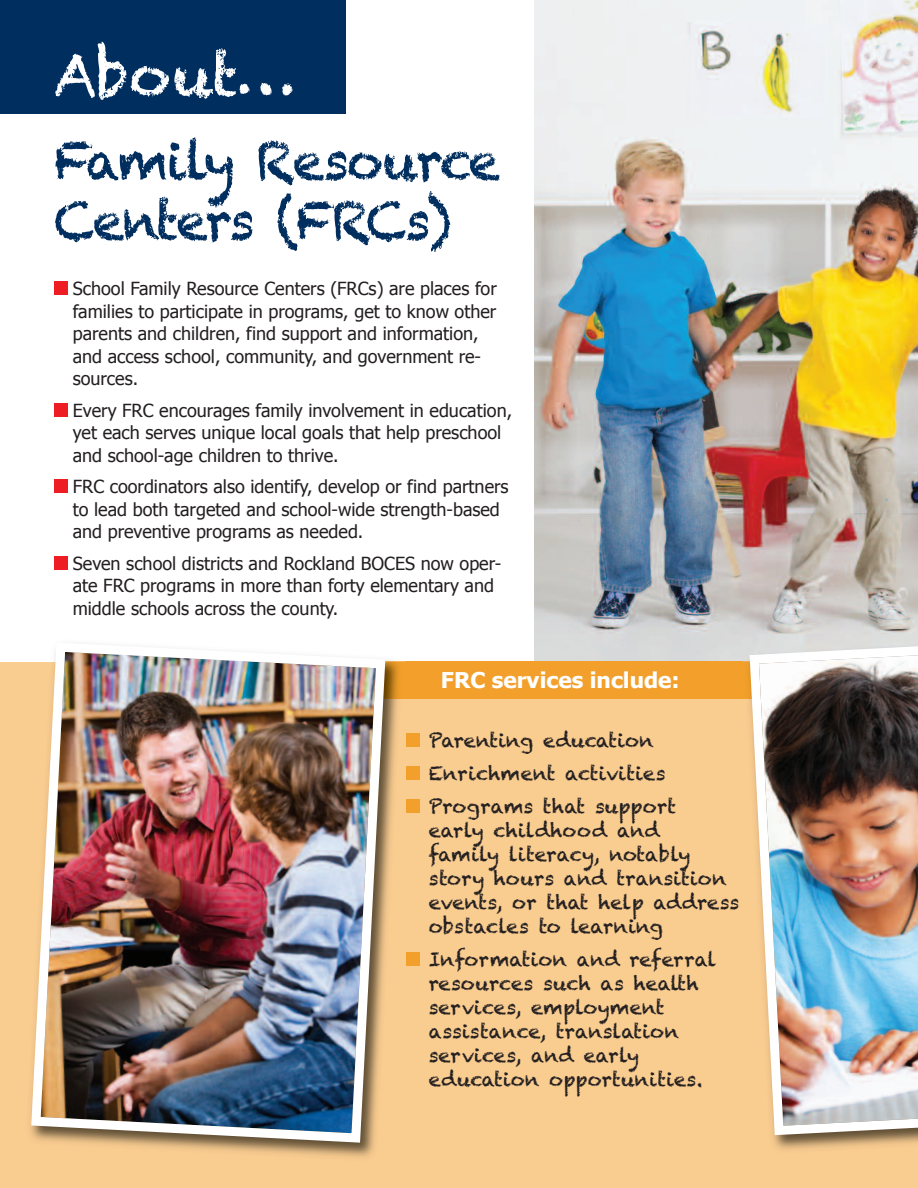
<style>
.page{position:relative;width:918px;height:1188px;background:#fff}
.page>*{position:absolute;margin:0;border:0;box-sizing:border-box;transform-origin:0 0}
.t1{font:58.2px "Chalkduster";letter-spacing:-.005em;color:#fff}
.t2{font:52.5px/60px "Chalkduster";letter-spacing:-.04em;color:#002e5e;scale:.96 1}
.t3{font:700 21.75px "Tahoma";color:#fff;scale:1.04 1}
.t4{font:19.5px/24px "Chalkduster";color:#231f20}
.t5{font:18px/22.5px "Tahoma";color:#231f20}
</style>
<div class="page">
<div style="left:54px;top:282px;width:13px;height:13px;background:#ee1d23"></div>
<div style="left:54px;top:403px;width:13px;height:14px;background:#ee1d23"></div>
<div style="left:54px;top:480px;width:13px;height:13px;background:#ee1d23"></div>
<div style="left:54px;top:556px;width:13px;height:14px;background:#ee1d23"></div>
<img style="left:535px;top:0;width:383px;height:662px">
<div style="left:0;top:662px;width:918px;height:526px;background:#f9cc90"></div>
<div style="left:0;top:0;width:346px;height:114px;background:#002e5e"></div>
<div style="left:362px;top:662px;width:397px;height:37px;background:#f2a02b"></div>
<img style="left:173px;top:699px;width:225px;height:458px">
<img style="left:390px;top:662px;width:8px;height:37px">
<img style="left:30px;top:652px;width:360px;height:495px">
<img style="left:774px;top:1140px;width:144px;height:10px">
<img style="left:745px;top:635px;width:173px;height:505px">
<div style="left:406px;top:733px;width:13px;height:14px;background:#f2a02b"></div>
<div style="left:406px;top:766px;width:13px;height:14px;background:#f2a02b"></div>
<div style="left:406px;top:799px;width:13px;height:14px;background:#f2a02b"></div>
<div style="left:406px;top:952px;width:13px;height:14px;background:#f2a02b"></div>
<h1 class="t1" style="left:54px;top:38px;width:244px">About…</h1>
<h2 class="t2" style="left:54px;top:131px;width:466px">Family Resource<br>Centers (FRCs)</h2>
<p class="t5" style="left:73px;top:277px;width:426px">School Family Resource Centers (FRCs) are places for families to participate in programs, get to know other parents and children, find support and information, and access school, community, and government re&shy;sources.</p>
<p class="t5" style="left:73px;top:398px;width:441px">Every FRC encourages family involvement in education, yet each serves unique local goals that help preschool and school-age children to thrive.</p>
<p class="t5" style="left:73px;top:475px;width:437px">FRC coordinators also identify, develop or find partners to lead both targeted and school-wide strength-based and preventive programs as needed.</p>
<p class="t5" style="left:73px;top:551px;width:430px">Seven school districts and Rockland BOCES now oper&shy;ate FRC programs in more than forty elementary and middle schools across the county.</p>
<p class="t3" style="left:441px;top:667px;width:231px">FRC services include:</p>
<p class="t4" style="left:429px;top:723px;width:249px;line-height:33px">Parenting education<br>Enrichment activities<br>Programs that support</p>
<p class="t4" style="left:429px;top:818px;width:312px">early childhood and<br>family literacy, notably story hours and transition events, or that help address obstacles to learning</p>
<p class="t4" style="left:429px;top:947px;width:289px">Information and referral resources such as health services, employment assistance, translation services, and early education opportunities.</p>
</div>
